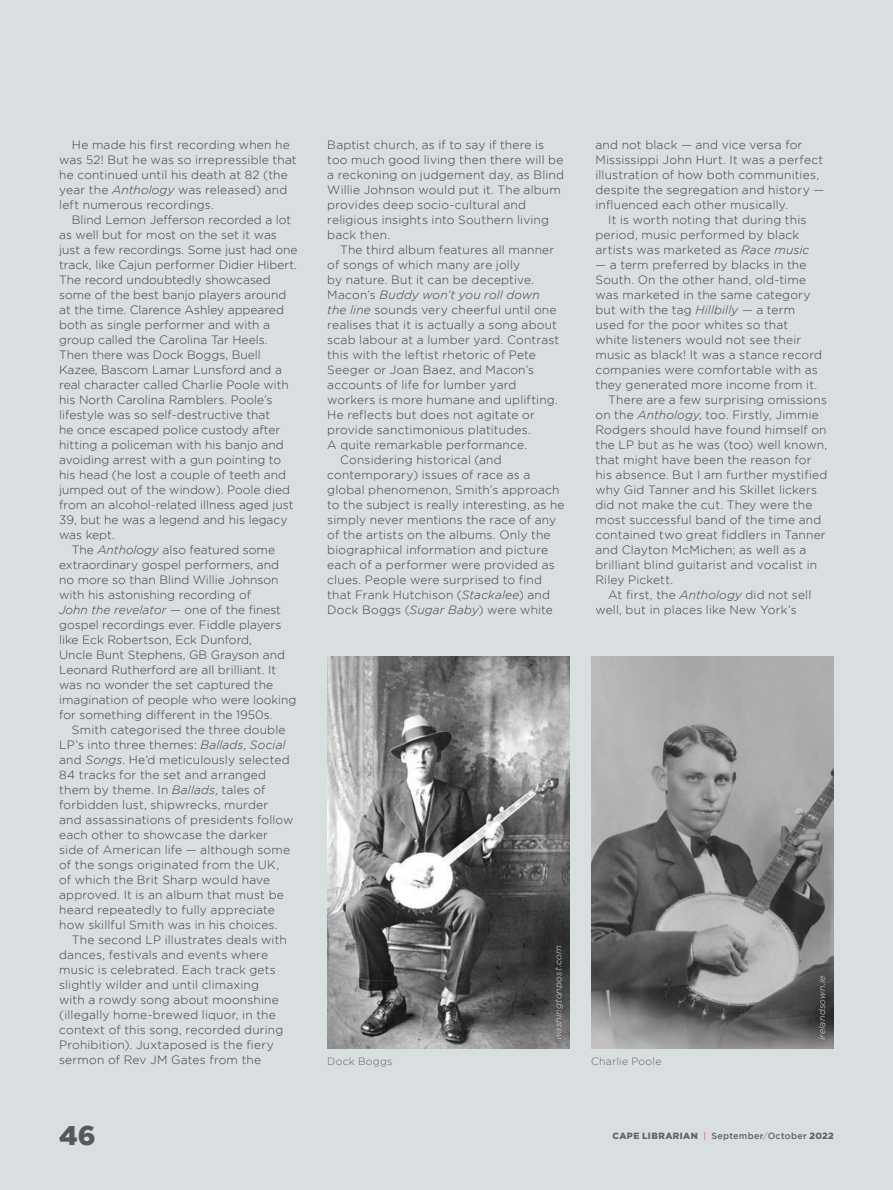
<style>
.page{position:relative;width:893px;height:1190px;background:#fff}
.page>*{position:absolute;margin:0;border:0;box-sizing:border-box;transform-origin:0 0}
.t1{font:900 27px "Gotham";color:#57585a}
.t2{font:300 12px/15px "Gotham";letter-spacing:.01em;color:#3e3e3f}
.Pull_Quotes{font:300 10.5px "Gotham";letter-spacing:.02em;color:#636366}
.t3{font:900 9px "Gotham";letter-spacing:.045em;color:#636366}
.Pull_Quotes-2{font:italic 300 9px "Gotham";letter-spacing:.02em;color:#e6e7e9}
.s1{font-style:italic}
.s2{font-weight:300;color:#c23130}
.s3{font-weight:500}
.s4{font-weight:300}
</style>
<div class="page">
<div style="left:0;top:0;width:892px;height:1190px;background:#d9dee1"></div>
<img style="left:327px;top:657px;width:242px;height:392px">
<img style="left:591px;top:657px;width:242px;height:392px">
<p class="t2" style="left:59px;top:137px;width:239px;text-indent:13px">He made his first recording when he was 52! But he was so irrepressible that he continued until his death at 82 (the year the <span class="s1">Anthology</span> was released) and left numerous recordings.</p>
<p class="t2" style="left:59px;top:212px;width:240px;text-indent:13px">Blind Lemon Jefferson recorded a lot as well but for most on the set it was just a few recordings. Some just had one track, like Cajun performer Didier Hibert.<br>The record undoubtedly showcased some of the best banjo players around at the time. Clarence Ashley appeared both as single performer and with a group called the Carolina Tar Heels.<br>Then there was Dock Boggs, Buell Kazee, Bascom Lamar Lunsford and a real character called Charlie Poole with his North Carolina Ramblers. Poole’s lifestyle was so self-destructive that<br>he once escaped police custody after hitting a policeman with his banjo and avoiding arrest with a gun pointing to his head (he lost a couple of teeth and jumped out of the window). Poole died from an alcohol-related illness aged just 39, but he was a legend and his legacy was kept.</p>
<p class="t2" style="left:59px;top:542px;width:238px;text-indent:13px">The <span class="s1">Anthology</span> also featured some extraordinary gospel performers, and no more so than Blind Willie Johnson with his astonishing recording of<br><span class="s1">John the revelator</span> — one of the finest gospel recordings ever. Fiddle players like Eck Robertson, Eck Dunford,<br>Uncle Bunt Stephens, GB Grayson and Leonard Rutherford are all brilliant. It was no wonder the set captured the imagination of people who were looking for something different in the 1950s.</p>
<p class="t2" style="left:59px;top:722px;width:236px;text-indent:13px">Smith categorised the three double LP’s into three themes: <span class="s1">Ballads</span>, <span class="s1">Social </span>and <span class="s1">Songs</span>. He’d meticulously selected 84 tracks for the set and arranged them by theme. In <span class="s1">Ballads</span>, tales of forbidden lust, shipwrecks, murder and assassinations of presidents follow each other to showcase the darker side of American life — although some of the songs originated from the UK, of which the Brit Sharp would have approved. It is an album that must be heard repeatedly to fully appreciate how skillful Smith was in his choices.</p>
<p class="t2" style="left:59px;top:932px;width:229px;text-indent:13px">The second LP illustrates deals with dances, festivals and events where music is celebrated. Each track gets slightly wilder and until climaxing with a rowdy song about moonshine (illegally home-brewed liquor, in the context of this song, recorded during Prohibition). Juxtaposed is the fiery sermon of Rev JM Gates from the</p>
<p class="t2" style="left:327px;top:137px;width:238px">Baptist church, as if to say if there is too much good living then there will be a reckoning on judgement day, as Blind Willie Johnson would put it. The album provides deep socio-cultural and religious insights into Southern living back then.</p>
<p class="t2" style="left:327px;top:242px;width:233px;text-indent:13px">The third album features all manner of songs of which many are jolly<br>by nature. But it can be deceptive.<br>Macon’s <span class="s1">Buddy won’t you roll down the line</span> sounds very cheerful until one realises that it is actually a song about scab labour at a lumber yard. Contrast this with the leftist rhetoric of Pete Seeger or Joan Baez, and Macon’s accounts of life for lumber yard workers is more humane and uplifting.<br>He reflects but does not agitate or provide sanctimonious platitudes.</p>
<p class="t2" style="left:327px;top:437px;width:201px">A quite remarkable performance.</p>
<p class="t2" style="left:327px;top:452px;width:239px;text-indent:13px">Considering historical (and contemporary) issues of race as a global phenomenon, Smith’s approach to the subject is really interesting, as he simply never mentions the race of any of the artists on the albums. Only the biographical information and picture each of a performer were provided as clues. People were surprised to find that Frank Hutchison (<span class="s1">Stackalee</span>) and Dock Boggs (<span class="s1">Sugar Baby</span>) were white</p>
<p class="t2" style="left:595px;top:137px;width:230px">and not black — and vice versa for Mississippi John Hurt. It was a perfect illustration of how both communities, despite the segregation and history — influenced each other musically.</p>
<p class="t2" style="left:595px;top:212px;width:215px;text-indent:13px">It is worth noting that during this period, music performed by black artists was marketed as <span class="s1">Race music</span></p>
<p class="t2" style="left:595px;top:257px;width:212px">— a term preferred by blacks in the<br>South. On the other hand, old-time</p>
<p class="t2" style="left:595px;top:287px;width:228px">was marketed in the same category but with the tag <span class="s1">Hillbilly</span> — a term used for the poor whites so that white listeners would not see their music as black! It was a stance record companies were comfortable with as they generated more income from it.</p>
<p class="t2" style="left:595px;top:392px;width:233px;text-indent:13px">There are a few surprising omissions on the <span class="s1">Anthology</span>, too. Firstly, Jimmie Rodgers should have found himself on the LP but as he was (too) well known, that might have been the reason for his absence. But I am further mystified why Gid Tanner and his Skillet lickers did not make the cut. They were the most successful band of the time and contained two great fiddlers in Tanner and Clayton McMichen; as well as a brilliant blind guitarist and vocalist in Riley Pickett.</p>
<p class="t2" style="left:595px;top:587px;width:217px;text-indent:13px">At first, the <span class="s1">Anthology</span> did not sell well, but in places like New York’s</p>
<p class="Pull_Quotes-2" style="left:553px;top:1040px;width:97px;rotate:-90deg">washingtonpost.com</p>
<p class="Pull_Quotes-2" style="left:816px;top:1040px;width:67px;rotate:-90deg">irelandsown.ie</p>
<p class="Pull_Quotes" style="left:327px;top:1056px;width:66px">Dock Boggs</p>
<p class="Pull_Quotes" style="left:591px;top:1056px;width:72px">Charlie Poole</p>
<h1 class="t1" style="left:59px;top:1120px;width:38px">46</h1>
<p class="t3" style="left:612px;top:1131px;width:223px">CAPE LIBRARIAN <span class="s2">|</span> <span class="s3">September</span><span class="s4">/</span><span class="s3">October</span> 2022</p>
</div>
